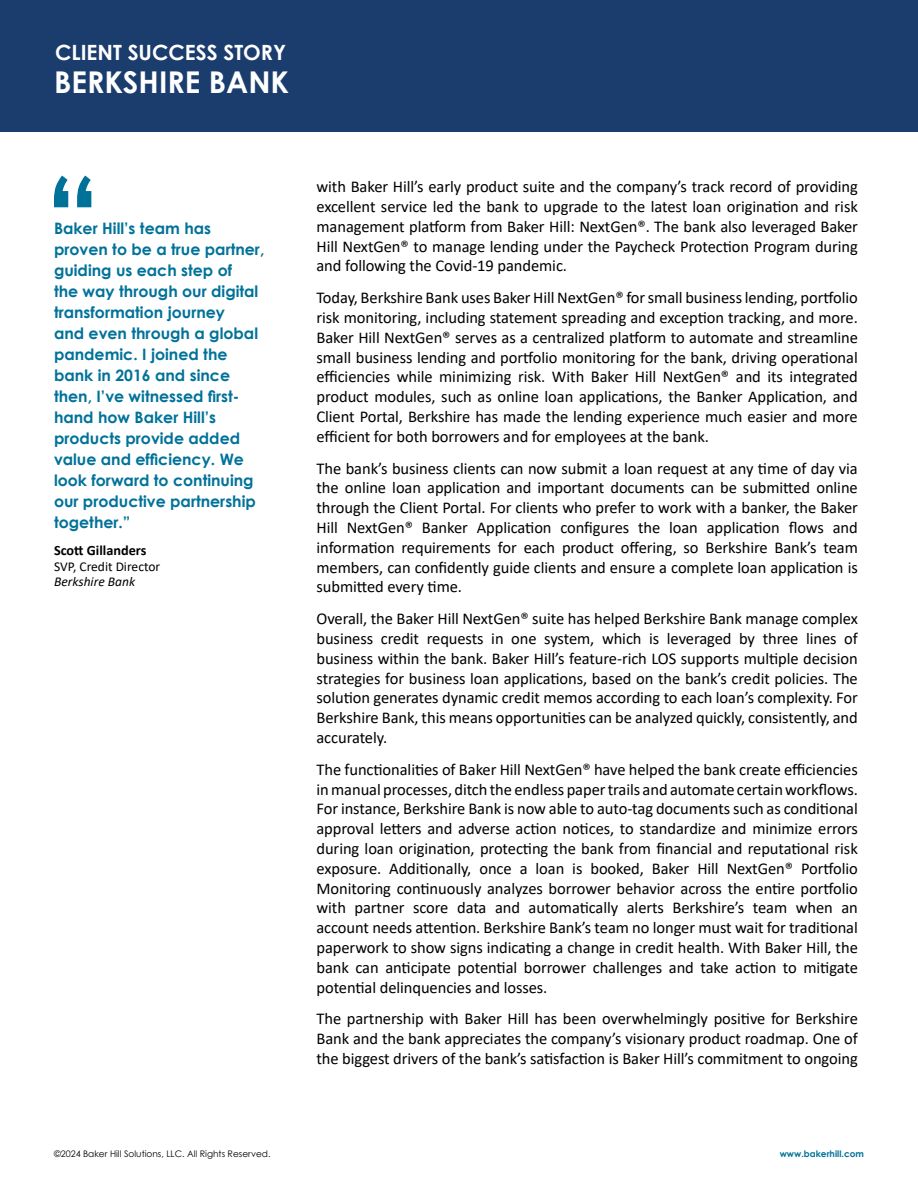
<style>
.page{position:relative;width:918px;height:1188px;background:#fff}
.page>*{position:absolute;margin:0;border:0;box-sizing:border-box;transform-origin:0 0}
.t1{font:700 115.95px "Century Gothic";color:#007299}
.Page_2_Title___Client_Name{font:700 30px "Century Gothic";color:#fff}
.t2{font:700 21px "Century Gothic";color:#fff}
.General_Body_Copy{font:16.5px/19.8px "Calibri";letter-spacing:-.005em;color:#000;text-align:justify}
.Sidebar___Testimonial__Quote_Text{font:700 15.75px/21px "Century Gothic";color:#007299}
.Sidebar___Testimonial__Attribution_-_Nam{font:700 14.25px "Calibri";color:#000}
.Sidebar___Testimonial__Attribution_-_Tit{font:13.5px "Calibri";color:#000}
.Sidebar_-_Testimonial__Bank_Name{font:italic 13.5px "Calibri";color:#000}
.t3{font:9px "Century Gothic";color:#000}
.t4{font:700 9px "Century Gothic";color:#007299}
</style>
<div class="page">
<div style="left:0;top:0;width:918px;height:132px;background:#1b3d6d"></div>
<p class="t2" style="left:55px;top:37px;width:232px">CLIENT SUCCESS STORY</p>
<p class="Page_2_Title___Client_Name" style="left:54px;top:60px;width:237px">BERKSHIRE BANK</p>
<h1 class="t1" style="left:45px;top:131px;width:57px">“</h1>
<p class="Sidebar___Testimonial__Quote_Text" style="left:54px;top:217px;width:212px">Baker Hill’s team has proven to be a true partner, guiding us each step of<br>the way through our digital transformation journey<br>and even through a global pandemic. I joined the bank in 2016 and since then, I’ve witnessed first&shy;hand how Baker Hill’s products provide added value and efficiency. We look forward to continuing our productive partnership together.”</p>
<p class="Sidebar___Testimonial__Attribution_-_Nam" style="left:54px;top:540px;width:94px">Scott Gillanders</p>
<p class="Sidebar___Testimonial__Attribution_-_Tit" style="left:54px;top:558px;width:108px">SVP, Credit Director</p>
<p class="Sidebar_-_Testimonial__Bank_Name" style="left:54px;top:573px;width:83px">Berkshire Bank</p>
<p class="General_Body_Copy" style="left:316px;top:176px;width:543px">with Baker Hill’s early product suite and the company’s track record of providing excellent service led the bank to upgrade to the latest loan origination and risk management platform from Baker Hill: NextGen®. The bank also leveraged Baker Hill NextGen® to manage lending under the Paycheck Protection Program during and following the Covid-19 pandemic.</p>
<p class="General_Body_Copy" style="left:316px;top:287px;width:543px">Today, Berkshire Bank uses Baker Hill NextGen® for small business lending, portfolio risk monitoring, including statement spreading and exception tracking, and more.<br>Baker Hill NextGen® serves as a centralized platform to automate and streamline small business lending and portfolio monitoring for the bank, driving operational efficiencies while minimizing risk. With Baker Hill NextGen® and its integrated product modules, such as online loan applications, the Banker Application, and Client Portal, Berkshire has made the lending experience much easier and more efficient for both borrowers and for employees at the bank.</p>
<p class="General_Body_Copy" style="left:316px;top:458px;width:543px">The bank’s business clients can now submit a loan request at any time of day via the online loan application and important documents can be submitted online through the Client Portal. For clients who prefer to work with a banker, the Baker Hill NextGen® Banker Application configures the loan application flows and information requirements for each product offering, so Berkshire Bank’s team members, can confidently guide clients and ensure a complete loan application is submitted every time.</p>
<p class="General_Body_Copy" style="left:316px;top:608px;width:543px">Overall, the Baker Hill NextGen® suite has helped Berkshire Bank manage complex business credit requests in one system, which is leveraged by three lines of business within the bank. Baker Hill’s feature-rich LOS supports multiple decision strategies for business loan applications, based on the bank’s credit policies. The solution generates dynamic credit memos according to each loan’s complexity. For Berkshire Bank, this means opportunities can be analyzed quickly, consistently, and accurately.</p>
<p class="General_Body_Copy" style="left:316px;top:759px;width:543px">The functionalities of Baker Hill NextGen® have helped the bank create efficiencies in manual processes, ditch the endless paper trails and automate certain workflows.<br>For instance, Berkshire Bank is now able to auto-tag documents such as conditional approval letters and adverse action notices, to standardize and minimize errors during loan origination, protecting the bank from financial and reputational risk exposure. Additionally, once a loan is booked, Baker Hill NextGen® Portfolio Monitoring continuously analyzes borrower behavior across the entire portfolio with partner score data and automatically alerts Berkshire’s team when an account needs attention. Berkshire Bank’s team no longer must wait for traditional paperwork to show signs indicating a change in credit health. With Baker Hill, the bank can anticipate potential borrower challenges and take action to mitigate potential delinquencies and losses.</p>
<p class="General_Body_Copy" style="left:316px;top:1009px;width:543px">The partnership with Baker Hill has been overwhelmingly positive for Berkshire Bank and the bank appreciates the company’s visionary product roadmap. One of the biggest drivers of the bank’s satisfaction is Baker Hill’s commitment to ongoing</p>
<p class="t3" style="left:54px;top:1147px;width:218px">©2024 Baker Hill Solutions, LLC. All Rights Reserved.</p>
<p class="t4" style="left:780px;top:1147px;width:86px">www.bakerhill.com</p>
</div>
